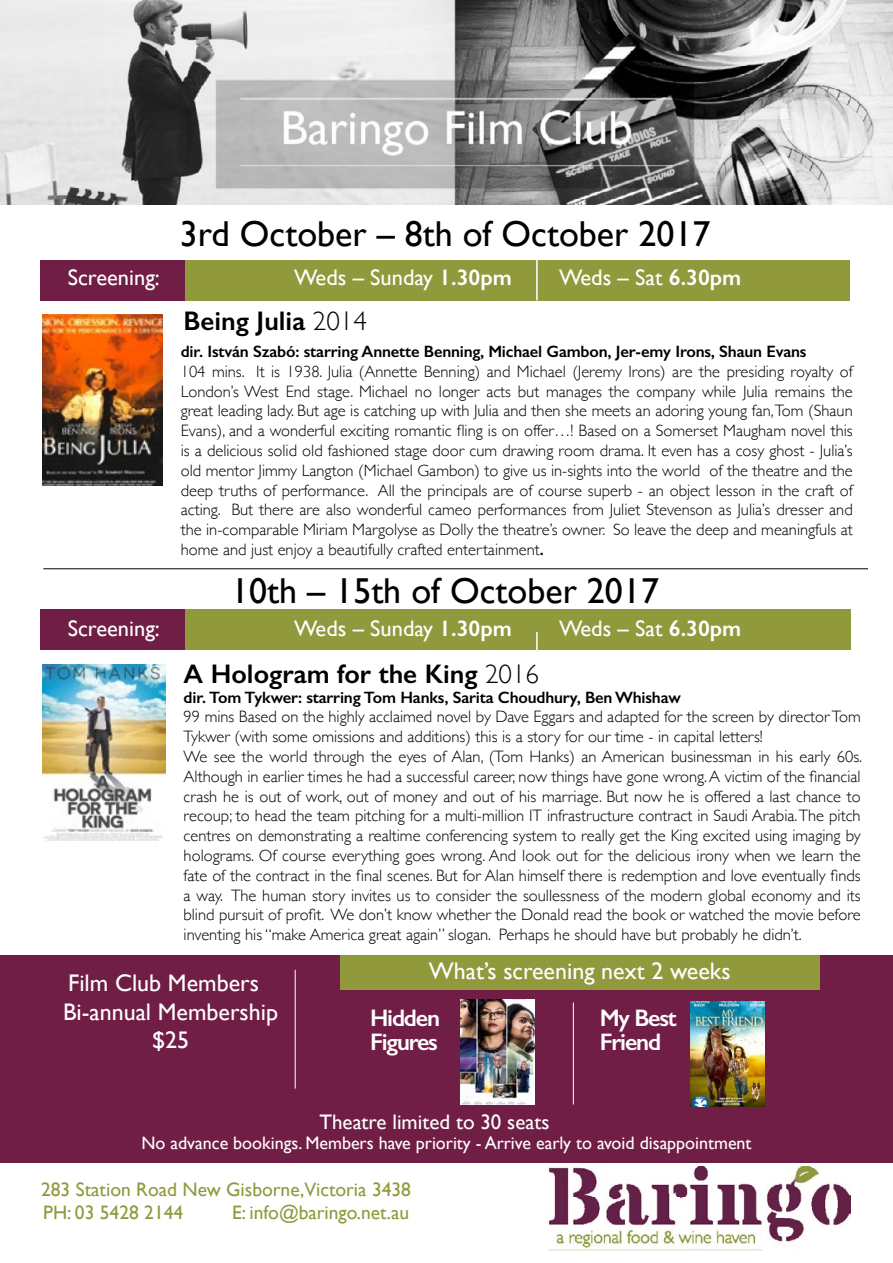
<style>
.page{position:relative;width:893px;height:1263px;background:#fff}
.page>*{position:absolute;margin:0;border:0;box-sizing:border-box;transform-origin:0 0}
.t1{font:36px "Gill Sans";color:#000}
.t2{font:600 27px "Gill Sans";color:#000}
.t3{font:24px/28.8px "Gill Sans";color:#fff;text-align:center}
.t4{font:600 24px/24px "Gill Sans";letter-spacing:-.05em;color:#fff}
.t5{font:22.5px "Gill Sans";color:#fff}
.t6{font:21px "Gill Sans";color:#fff}
.t7{font:19.5px "Gill Sans";color:#91993d}
.t8{font:18px "Gill Sans";color:#fff}
.t9{font:300 16.5px/19.8px "Gill Sans";color:#000;text-align:justify}
.t10{font:600 16.5px "Gill Sans";letter-spacing:-.01em;color:#000}
.s1{font-weight:600}
.s2{font-weight:300}
</style>
<div class="page">
<img style="left:0;top:0;width:893px;height:204px">
<img style="left:548px;top:1166px;width:302px;height:85px">
<div style="left:0;top:955px;width:893px;height:207px;background:#711e46"></div>
<div style="left:42px;top:260px;width:808px;height:40px;background:#91993d"></div>
<div style="left:40px;top:609px;width:810px;height:41px;background:#91993d"></div>
<div style="left:340px;top:955px;width:479px;height:34px;background:#91993d"></div>
<hr style="left:43px;top:568px;width:825px;height:1px;background:#000">
<hr style="left:573px;top:1002px;width:1px;height:102px;background:#fff">
<hr style="left:295px;top:970px;width:1px;height:118px;background:#fff">
<img style="left:461px;top:999px;width:73px;height:105px">
<img style="left:691px;top:1001px;width:73px;height:105px">
<img style="left:43px;top:664px;width:123px;height:176px">
<img style="left:43px;top:315px;width:119px;height:171px">
<hr style="left:536px;top:260px;width:2px;height:40px;background:#fff">
<hr style="left:536px;top:632px;width:2px;height:40px;background:#fff">
<div style="left:40px;top:260px;width:145px;height:40px;background:#711e46"></div>
<div style="left:40px;top:609px;width:145px;height:40px;background:#711e46"></div>
<p class="t5" style="left:68px;top:264px;width:94px">Screening:</p>
<p class="t5" style="left:68px;top:615px;width:94px">Screening:</p>
<p class="t1" style="left:180px;top:213px;width:532px">3rd October – 8th of October 2017</p>
<p class="t5" style="left:294px;top:264px;width:219px">Weds – Sunday <span class="s1">1.30pm</span></p>
<p class="t5" style="left:559px;top:264px;width:184px">Weds – Sat <span class="s1">6.30pm</span></p>
<p class="t2" style="left:184px;top:305px;width:185px">Being Julia <span class="s2">2014</span></p>
<p class="t10" style="left:181px;top:341px;width:627px">dir. István Szabó: starring Annette Benning, Michael Gambon, Jer-emy Irons, Shaun Evans</p>
<p class="t9" style="left:181px;top:361px;width:673px">104 mins. It is 1938. Julia (Annette Benning) and Michael (Jeremy Irons) are the presiding royalty of London’s West End stage. Michael no longer acts but manages the company while Julia remains the great leading lady. But age is catching up with Julia and then she meets an adoring young fan,Tom (Shaun Evans), and a wonderful exciting romantic fling is on offer…! Based on a Somerset Maugham novel this is a delicious solid old fashioned stage door cum drawing room drama. It even has a cosy ghost - Julia’s old mentor Jimmy Langton (Michael Gambon) to give us in-sights into the world of the theatre and the deep truths of performance. All the principals are of course superb - an object lesson in the craft of acting. But there are also wonderful cameo performances from Juliet Stevenson as Julia’s dresser and the in-comparable Miriam Margolyse as Dolly the theatre’s owner. So leave the deep and meaningfuls at home and just enjoy a beautifully crafted entertainment<span class="s1">.</span></p>
<p class="t1" style="left:231px;top:569px;width:429px">10th – 15th of October 2017</p>
<p class="t5" style="left:294px;top:615px;width:219px">Weds – Sunday <span class="s1">1.30pm</span></p>
<p class="t5" style="left:559px;top:615px;width:184px">Weds – Sat <span class="s1">6.30pm</span></p>
<p class="t2" style="left:184px;top:657px;width:357px">A Hologram for the King <span class="s2">2016</span></p>
<p class="t10" style="left:184px;top:687px;width:499px">dir. Tom Tykwer: starring Tom Hanks, Sarita Choudhury, Ben Whishaw</p>
<p class="t9" style="left:184px;top:706px;width:679px">99 mins Based on the highly acclaimed novel by Dave Eggars and adapted for the screen by director Tom<br>Tykwer (with some omissions and additions) this is a story for our time - in capital letters!</p>
<p class="t9" style="left:184px;top:746px;width:680px">We see the world through the eyes of Alan, (Tom Hanks) an American businessman in his early 60s.<br>Although in earlier times he had a successful career, now things have gone wrong. A victim of the financial crash he is out of work, out of money and out of his marriage. But now he is offered a last chance to recoup; to head the team pitching for a multi-million IT infrastructure contract in Saudi Arabia. The pitch centres on demonstrating a realtime conferencing system to really get the King excited using imaging by holograms. Of course everything goes wrong. And look out for the delicious irony when we learn the fate of the contract in the final scenes. But for Alan himself there is redemption and love eventually finds a way. The human story invites us to consider the soullessness of the modern global economy and its blind pursuit of profit. We don’t know whether the Donald read the book or watched the movie before inventing his “make America great again” slogan. Perhaps he should have but probably he didn’t.</p>
<p class="t3" style="left:68px;top:968px;width:192px">Film Club Members</p>
<p class="t3" style="left:63px;top:997px;width:216px">Bi-annual Membership $25</p>
<p class="t3" style="left:429px;top:956px;width:303px">What’s screening next 2 weeks</p>
<p class="t4" style="left:370px;top:1005px;width:72px">Hidden<br>Figures</p>
<p class="t4" style="left:600px;top:1005px;width:78px">My Best<br>Friend</p>
<p class="t6" style="left:319px;top:1109px;width:232px">Theatre limited to 30 seats</p>
<p class="t8" style="left:141px;top:1132px;width:612px">No advance bookings. Members have priority - Arrive early to avoid disappointment</p>
<p class="t7" style="left:41px;top:1177px;width:371px">283 Station Road New Gisborne,Victoria 3438</p>
<p class="t7" style="left:43px;top:1201px;width:142px">PH: 03 5428 2144</p>
<p class="t7" style="left:232px;top:1201px;width:178px">E: info@baringo.net.au</p>
</div>
